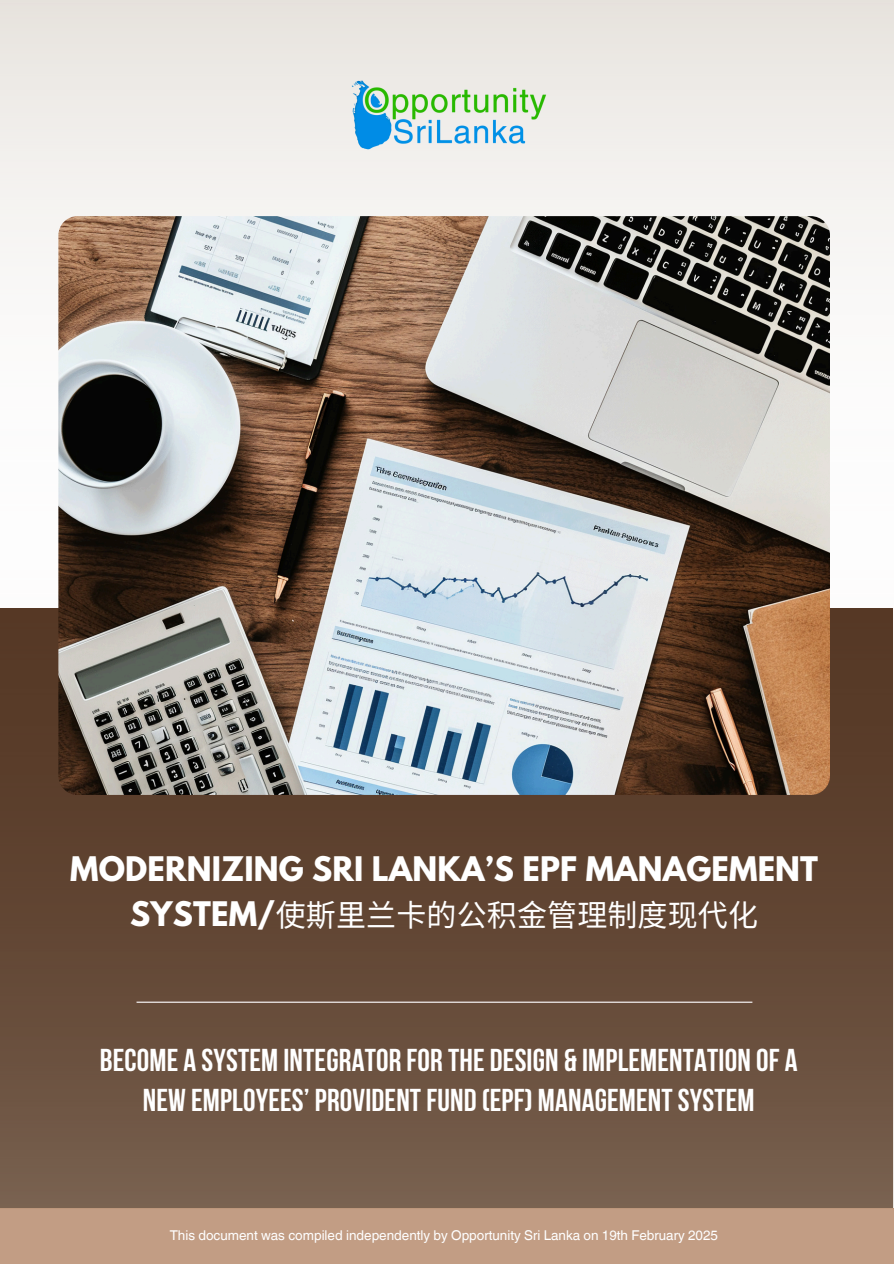
<style>
.page{position:relative;width:894px;height:1264px;background:#fff}
.page>*{position:absolute;margin:0;border:0;box-sizing:border-box;transform-origin:0 0}
.t1{font:700 31.5px/39.3px "Bebas Neue";letter-spacing:.005em;color:#fff;text-align:center}
.t2{font:700 30px/45px "League Spartan";letter-spacing:.005em;color:#fff;text-align:center}
.t3{font:13.5px "Helvetica World";color:#fff}
.s1{font-family:"Noto Sans CJ Ksc";font-weight:400}
</style>
<div class="page">
<img style="left:0;top:0;width:893px;height:365px">
<img style="left:314px;top:0;width:269px;height:216px">
<img style="left:0;top:365px;width:893px;height:842px">
<div style="left:0;top:1207px;width:893px;height:56px;background:#c29d84"></div>
<img style="left:58px;top:216px;width:771px;height:579px;border-radius:19px">
<hr style="left:136px;top:1001px;width:616px;height:1px;background:#fff">
<p class="t2" style="left:70px;top:850px;width:749px">MODERNIZING SRI LANKA’S EPF MANAGEMENT<br>SYSTEM/<span class="s1">使斯里兰卡的公积金管理制度现代化</span></p>
<p class="t1" style="left:100px;top:1043px;width:699px">BECOME A SYSTEM INTEGRATOR FOR THE DESIGN &amp; IMPLEMENTATION OF A<br>NEW EMPLOYEES’ PROVIDENT FUND (EPF) MANAGEMENT SYSTEM</p>
<p class="t3" style="left:170px;top:1227px;width:549px">This document was compiled independently by Opportunity Sri Lanka on 19th February 2025</p>
</div>
